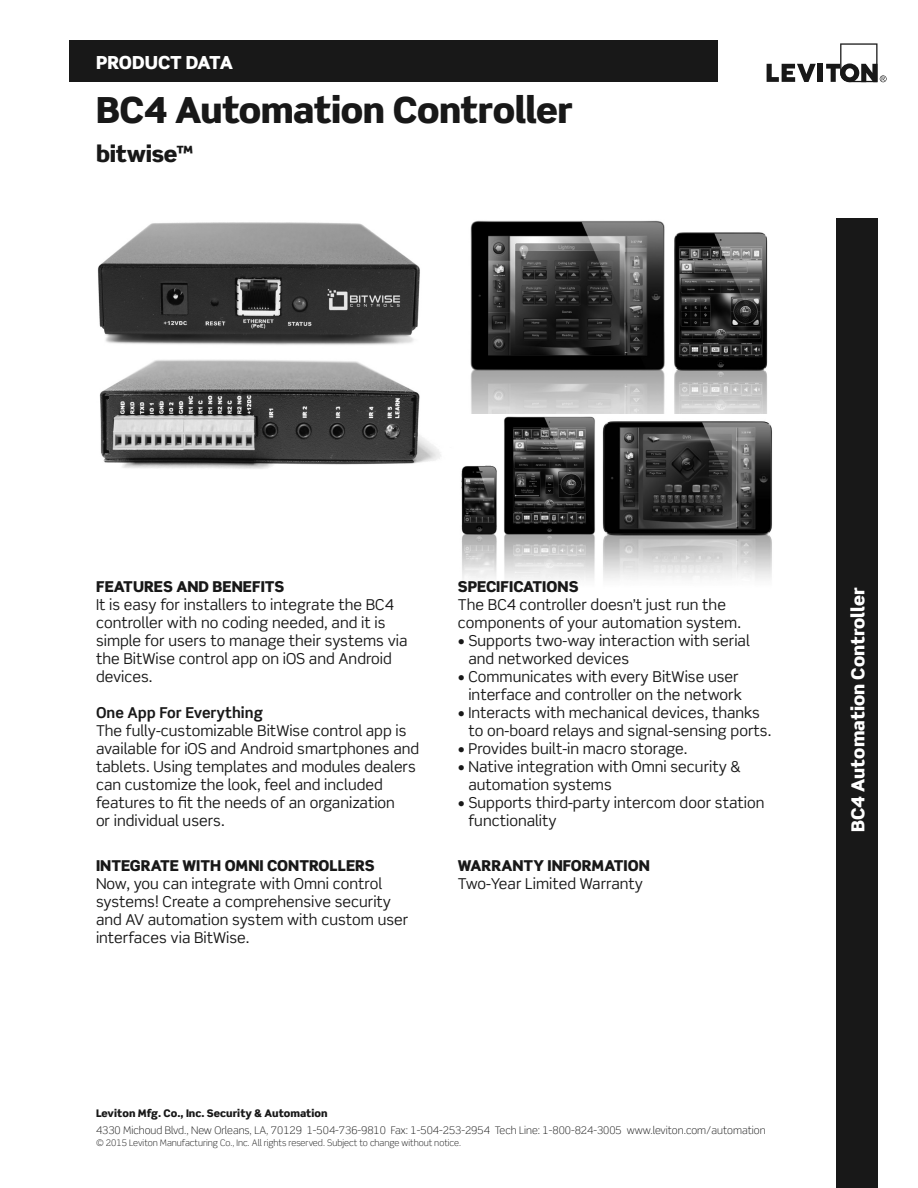
<style>
.page{position:relative;width:918px;height:1188px;background:#fff}
.page>*{position:absolute;margin:0;border:0;box-sizing:border-box;transform-origin:0 0}
.main_head{font:900 36px "Scene Std";letter-spacing:-.015em;color:#181818}
.title_sub{font:900 22.5px "Scene Std";letter-spacing:-.015em;color:#181818}
.t1{font:900 18px "Scene Std";color:#fff}
.t2{font:900 18px "Scene Std";letter-spacing:-.02em;color:#fff}
.body{font:15px/18px "Scene Std";color:#181818}
.Section_Header{font:900 15px "Scene Std";color:#181818}
.Section_sub{font:700 15px "Scene Std";color:#181818}
.t3{font:300 10.5px/16.5px "Scene Std";color:#181818}
.t4{font:300 9px "Scene Std";color:#181818}
.s1{font-weight:900}
</style>
<div class="page">
<div style="left:69px;top:40px;width:648px;height:42px;background:#181818"></div>
<div style="left:836px;top:218px;width:42px;height:970px;background:#181818"></div>
<img style="left:97px;top:222px;width:323px;height:123px">
<img style="left:99px;top:359px;width:342px;height:110px">
<img style="left:470px;top:220px;width:298px;height:194px">
<img style="left:461px;top:416px;width:311px;height:164px">
<svg style="left:767px;top:64px;width:49px;height:18px"></svg>
<div style="left:818px;top:64px;width:5px;height:18px;background:#181818"></div>
<svg style="left:826px;top:43px;width:61px;height:39px"></svg>
<p class="t2" style="left:96px;top:51px;width:138px">PRODUCT DATA</p>
<p class="main_head" style="left:96px;top:86px;width:479px">BC4 Automation Controller</p>
<p class="title_sub" style="left:96px;top:139px;width:99px">bitwise™</p>
<p class="Section_Header" style="left:96px;top:577px;width:190px">FEATURES AND BENEFITS</p>
<p class="body" style="left:96px;top:596px;width:313px">It is easy for installers to integrate the BC4 controller with no coding needed, and it is simple for users to manage their systems via the BitWise control app on iOS and Android devices.</p>
<p class="Section_sub" style="left:96px;top:703px;width:168px">One App For Everything</p>
<p class="body" style="left:96px;top:722px;width:325px">The fully-customizable BitWise control app is available for iOS and Android smartphones and tablets. Using templates and modules dealers can customize the look, feel and included features to fit the needs of an organization<br>or individual users.</p>
<p class="Section_Header" style="left:96px;top:856px;width:280px">INTEGRATE WITH OMNI CONTROLLERS</p>
<p class="body" style="left:96px;top:875px;width:314px">Now, you can integrate with Omni control systems! Create a comprehensive security and AV automation system with custom user interfaces via BitWise.</p>
<p class="Section_Header" style="left:458px;top:577px;width:122px">SPECIFICATIONS</p>
<p class="body" style="left:458px;top:596px;width:285px">The BC4 controller doesn’t just run the components of your automation system.</p>
<p class="body" style="left:468px;top:632px;width:283px;text-indent:-10px">• Supports two-way interaction with serial and networked devices</p>
<p class="body" style="left:458px;top:668px;width:285px;text-align:right">• Communicates with every BitWise user interface and controller on the network</p>
<p class="body" style="left:468px;top:704px;width:304px;text-indent:-10px">• Interacts with mechanical devices, thanks to on-board relays and signal-sensing ports.</p>
<p class="body" style="left:458px;top:740px;width:231px">• Provides built-in macro storage.</p>
<p class="body" style="left:468px;top:758px;width:274px;text-indent:-10px">• Native integration with Omni security &amp; automation systems</p>
<p class="body" style="left:468px;top:794px;width:298px;text-indent:-10px">• Supports third-party intercom door station functionality</p>
<p class="Section_Header" style="left:458px;top:856px;width:193px">WARRANTY INFORMATION</p>
<p class="body" style="left:458px;top:875px;width:187px">Two-Year Limited Warranty</p>
<p class="t3" style="left:96px;top:1105px;width:671px"><span class="s1">Leviton Mfg. Co., Inc. Security &amp; Automation<br></span>4330 Michoud Blvd., New Orleans, LA, 70129 1-504-736-9810 Fax: 1-504-253-2954 Tech Line: 1-800-824-3005 www.leviton.com/automation</p>
<p class="t4" style="left:96px;top:1137px;width:367px">© 2015 Leviton Manufacturing Co., Inc. All rights reserved. Subject to change without notice.</p>
<p class="t1" style="left:846px;top:832px;width:246px;rotate:-90deg">BC4 Automation Controller</p>
</div>
